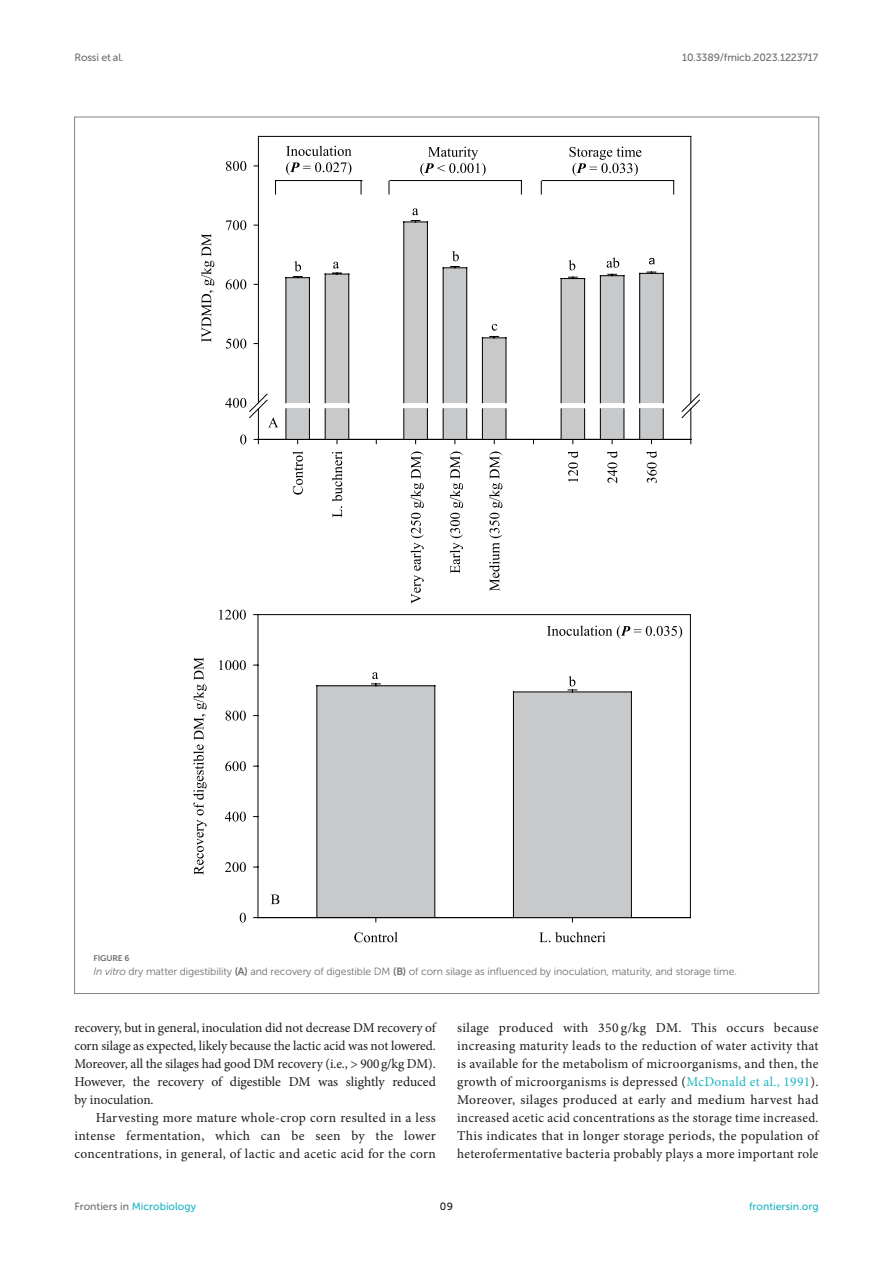
<style>
.page{position:relative;width:893px;height:1263px;background:#fff}
.page>*{position:absolute;margin:0;border:0;box-sizing:border-box;transform-origin:0 0}
.TEXT{font:13.5px/18px "Minion Pro";letter-spacing:.015em;color:#1b1c1b;text-align:justify}
.FIG_LEG{font:10.5px "Museo Sans 300";letter-spacing:-.01em;color:#706f70}
.t1{font:10.5px "Museo Sans 500";color:#1db5c3}
.t2{font:10.5px "Museo Sans 500";letter-spacing:-.015em;color:#706f70}
.t3{font:10.5px "Museo Sans 500";color:#1b1c1b}
.FIG_HD{font:8.25px "Museo Sans 700";letter-spacing:-.01em;color:#706f70}
.s1{font-style:italic}
.s2{font-family:"Museo Sans 700"}
.s3{color:#1db5c3}
.s4{color:#706f70}
</style>
<div class="page">
<svg style="left:293px;top:451px;width:10px;height:44px"></svg>
<svg style="left:332px;top:451px;width:10px;height:66px"></svg>
<svg style="left:411px;top:451px;width:13px;height:153px"></svg>
<svg style="left:450px;top:451px;width:13px;height:122px"></svg>
<svg style="left:489px;top:451px;width:13px;height:140px"></svg>
<svg style="left:568px;top:451px;width:10px;height:31px"></svg>
<svg style="left:607px;top:451px;width:10px;height:32px"></svg>
<svg style="left:646px;top:451px;width:11px;height:32px"></svg>
<hr style="left:258px;top:136px;width:433px;height:1px;background:#000">
<svg style="left:201px;top:234px;width:13px;height:108px"></svg>
<hr style="left:258px;top:409px;width:1px;height:30px;background:#000">
<hr style="left:258px;top:136px;width:1px;height:267px;background:#000">
<svg style="left:254px;top:439px;width:5px;height:5px"></svg>
<svg style="left:240px;top:434px;width:6px;height:10px"></svg>
<svg style="left:226px;top:339px;width:20px;height:10px"></svg>
<svg style="left:226px;top:279px;width:20px;height:10px"></svg>
<svg style="left:226px;top:220px;width:20px;height:10px"></svg>
<svg style="left:226px;top:161px;width:20px;height:10px"></svg>
<hr style="left:690px;top:409px;width:1px;height:30px;background:#000">
<hr style="left:690px;top:136px;width:1px;height:267px;background:#000">
<svg style="left:681px;top:393px;width:19px;height:25px"></svg>
<div style="left:286px;top:409px;width:23px;height:30px;background:#c7c9cb"></div>
<hr style="left:309px;top:409px;width:1px;height:30px;background:#000">
<hr style="left:285px;top:409px;width:1px;height:30px;background:#000">
<div style="left:286px;top:278px;width:23px;height:125px;background:#c7c9cb"></div>
<hr style="left:309px;top:278px;width:1px;height:125px;background:#000">
<hr style="left:285px;top:278px;width:1px;height:125px;background:#000">
<div style="left:325px;top:409px;width:24px;height:30px;background:#c7c9cb"></div>
<hr style="left:348px;top:409px;width:1px;height:30px;background:#000">
<hr style="left:325px;top:409px;width:1px;height:30px;background:#000">
<div style="left:325px;top:274px;width:24px;height:129px;background:#c7c9cb"></div>
<hr style="left:348px;top:274px;width:1px;height:129px;background:#000">
<hr style="left:325px;top:274px;width:1px;height:129px;background:#000">
<svg style="left:325px;top:262px;width:24px;height:13px"></svg>
<div style="left:404px;top:409px;width:23px;height:30px;background:#c7c9cb"></div>
<hr style="left:427px;top:409px;width:1px;height:30px;background:#000">
<hr style="left:403px;top:409px;width:1px;height:30px;background:#000">
<div style="left:404px;top:222px;width:23px;height:181px;background:#c7c9cb"></div>
<hr style="left:427px;top:222px;width:1px;height:181px;background:#000">
<hr style="left:403px;top:222px;width:1px;height:181px;background:#000">
<div style="left:443px;top:409px;width:24px;height:30px;background:#c7c9cb"></div>
<hr style="left:466px;top:409px;width:1px;height:30px;background:#000">
<hr style="left:443px;top:409px;width:1px;height:30px;background:#000">
<div style="left:443px;top:268px;width:24px;height:135px;background:#c7c9cb"></div>
<hr style="left:466px;top:268px;width:1px;height:135px;background:#000">
<hr style="left:443px;top:268px;width:1px;height:135px;background:#000">
<div style="left:482px;top:409px;width:24px;height:30px;background:#c7c9cb"></div>
<hr style="left:506px;top:409px;width:1px;height:30px;background:#000">
<hr style="left:482px;top:409px;width:1px;height:30px;background:#000">
<div style="left:482px;top:338px;width:24px;height:65px;background:#c7c9cb"></div>
<hr style="left:506px;top:338px;width:1px;height:65px;background:#000">
<hr style="left:482px;top:338px;width:1px;height:65px;background:#000">
<div style="left:561px;top:409px;width:24px;height:30px;background:#c7c9cb"></div>
<hr style="left:584px;top:409px;width:1px;height:30px;background:#000">
<hr style="left:561px;top:409px;width:1px;height:30px;background:#000">
<div style="left:561px;top:279px;width:24px;height:124px;background:#c7c9cb"></div>
<hr style="left:584px;top:279px;width:1px;height:124px;background:#000">
<hr style="left:561px;top:279px;width:1px;height:124px;background:#000">
<svg style="left:561px;top:277px;width:24px;height:2px"></svg>
<div style="left:600px;top:409px;width:24px;height:30px;background:#c7c9cb"></div>
<hr style="left:623px;top:409px;width:1px;height:30px;background:#000">
<hr style="left:600px;top:409px;width:1px;height:30px;background:#000">
<div style="left:600px;top:276px;width:24px;height:127px;background:#c7c9cb"></div>
<hr style="left:623px;top:276px;width:1px;height:127px;background:#000">
<hr style="left:600px;top:276px;width:1px;height:127px;background:#000">
<svg style="left:600px;top:274px;width:24px;height:2px"></svg>
<div style="left:640px;top:409px;width:23px;height:30px;background:#c7c9cb"></div>
<hr style="left:663px;top:409px;width:1px;height:30px;background:#000">
<hr style="left:639px;top:409px;width:1px;height:30px;background:#000">
<div style="left:640px;top:273px;width:23px;height:130px;background:#c7c9cb"></div>
<hr style="left:663px;top:273px;width:1px;height:130px;background:#000">
<hr style="left:639px;top:273px;width:1px;height:130px;background:#000">
<svg style="left:640px;top:272px;width:23px;height:2px"></svg>
<hr style="left:258px;top:439px;width:433px;height:1px;background:#000">
<svg style="left:286px;top:261px;width:23px;height:17px"></svg>
<svg style="left:404px;top:208px;width:23px;height:14px"></svg>
<svg style="left:443px;top:251px;width:24px;height:17px"></svg>
<svg style="left:482px;top:324px;width:24px;height:14px"></svg>
<svg style="left:569px;top:260px;width:6px;height:10px"></svg>
<svg style="left:607px;top:257px;width:12px;height:11px"></svg>
<svg style="left:649px;top:258px;width:6px;height:6px"></svg>
<hr style="left:276px;top:180px;width:86px;height:1px;background:#000">
<svg style="left:275px;top:181px;width:1px;height:13px"></svg>
<svg style="left:361px;top:181px;width:1px;height:13px"></svg>
<svg style="left:389px;top:181px;width:1px;height:13px"></svg>
<hr style="left:390px;top:180px;width:131px;height:1px;background:#000">
<svg style="left:521px;top:181px;width:1px;height:13px"></svg>
<svg style="left:541px;top:181px;width:1px;height:13px"></svg>
<hr style="left:542px;top:180px;width:132px;height:1px;background:#000">
<svg style="left:673px;top:181px;width:1px;height:13px"></svg>
<svg style="left:286px;top:146px;width:66px;height:10px"></svg>
<svg style="left:286px;top:162px;width:65px;height:13px"></svg>
<svg style="left:420px;top:147px;width:66px;height:29px"></svg>
<svg style="left:569px;top:147px;width:72px;height:29px"></svg>
<svg style="left:225px;top:393px;width:53px;height:34px"></svg>
<svg style="left:354px;top:932px;width:44px;height:10px"></svg>
<svg style="left:539px;top:932px;width:66px;height:10px"></svg>
<hr style="left:258px;top:614px;width:432px;height:1px;background:#000">
<svg style="left:193px;top:657px;width:14px;height:218px"></svg>
<hr style="left:258px;top:615px;width:1px;height:303px;background:#000">
<svg style="left:240px;top:913px;width:6px;height:10px"></svg>
<svg style="left:225px;top:862px;width:21px;height:10px"></svg>
<svg style="left:225px;top:812px;width:21px;height:10px"></svg>
<svg style="left:225px;top:761px;width:21px;height:10px"></svg>
<svg style="left:226px;top:711px;width:20px;height:9px"></svg>
<svg style="left:219px;top:660px;width:27px;height:10px"></svg>
<svg style="left:219px;top:610px;width:27px;height:10px"></svg>
<hr style="left:690px;top:615px;width:1px;height:303px;background:#000">
<div style="left:317px;top:686px;width:118px;height:231px;background:#c7c9cb"></div>
<hr style="left:434px;top:686px;width:1px;height:231px;background:#000">
<hr style="left:317px;top:685px;width:118px;height:1px;background:#000">
<hr style="left:316px;top:686px;width:1px;height:231px;background:#000">
<div style="left:513px;top:692px;width:118px;height:225px;background:#c7c9cb"></div>
<hr style="left:631px;top:692px;width:1px;height:225px;background:#000">
<hr style="left:513px;top:691px;width:118px;height:1px;background:#000">
<hr style="left:513px;top:692px;width:1px;height:225px;background:#000">
<hr style="left:258px;top:917px;width:432px;height:1px;background:#000">
<svg style="left:371px;top:672px;width:9px;height:14px"></svg>
<svg style="left:568px;top:676px;width:9px;height:16px"></svg>
<svg style="left:547px;top:626px;width:135px;height:13px"></svg>
<svg style="left:271px;top:894px;width:8px;height:10px"></svg>
<p class="t2" style="left:74px;top:51px;width:51px">Rossi et al.</p>
<p class="t2" style="left:682px;top:51px;width:138px">10.3389/fmicb.2023.1223717</p>
<p class="FIG_HD" style="left:94px;top:954px;width:37px">FIGURE 6</p>
<p class="FIG_LEG" style="left:94px;top:965px;width:645px"><span class="s1">In vitro</span> dry matter digestibility <span class="s2">(A)</span> and recovery of digestible DM <span class="s2">(B)</span> of corn silage as influenced by inoculation, maturity, and storage time.</p>
<p class="TEXT" style="left:74px;top:1019px;width:363px">recovery, but in general, inoculation did not decrease DM recovery of corn silage as expected, likely because the lactic acid was not lowered.<br>Moreover, all the silages had good DM recovery (i.e., &gt; 900g/kg DM).<br>However, the recovery of digestible DM was slightly reduced by inoculation.</p>
<p class="TEXT" style="left:74px;top:1109px;width:363px;text-indent:21px">Harvesting more mature whole-crop corn resulted in a less intense fermentation, which can be seen by the lower concentrations, in general, of lactic and acetic acid for the corn</p>
<p class="TEXT" style="left:457px;top:1019px;width:363px">silage produced with 350 g/kg DM. This occurs because increasing maturity leads to the reduction of water activity that is available for the metabolism of microorganisms, and then, the growth of microorganisms is depressed (<span class="s3">McDonald et al., 1991</span>).<br>Moreover, silages produced at early and medium harvest had increased acetic acid concentrations as the storage time increased.<br>This indicates that in longer storage periods, the population of heterofermentative bacteria probably plays a more important role</p>
<p class="t1" style="left:74px;top:1200px;width:123px"><span class="s4">Frontiers in</span> Microbiology</p>
<p class="t3" style="left:440px;top:1200px;width:15px">09</p>
<p class="t1" style="left:749px;top:1200px;width:71px">frontiersin.org</p>
</div>
